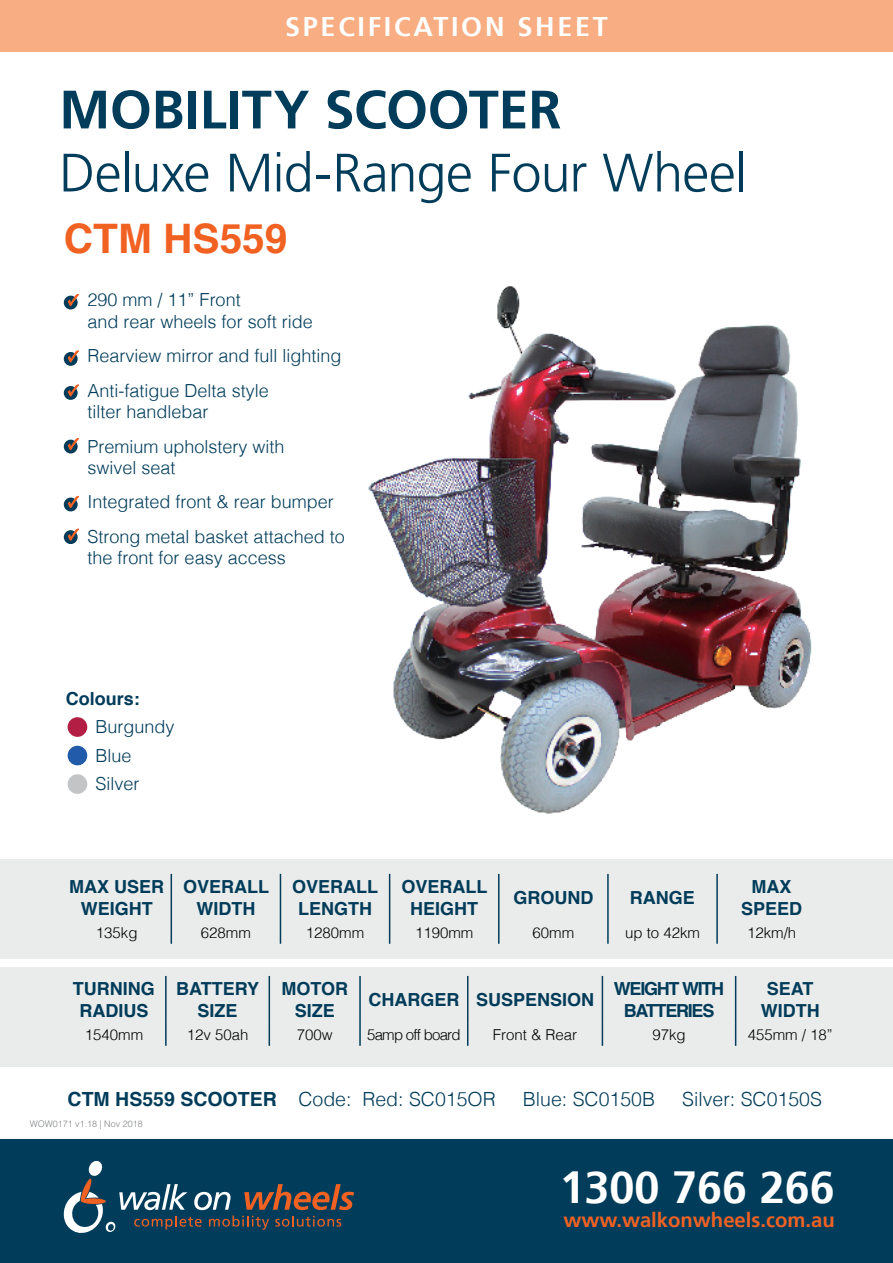
<style>
.page{position:relative;width:893px;height:1263px;background:#fff}
.page>*{position:absolute;margin:0;border:0;box-sizing:border-box;transform-origin:0 0}
.t1{font:300 54px "Frutiger LT Std";letter-spacing:-.015em;color:#013d5b}
.t2{font:700 54px "Frutiger LT Std";letter-spacing:-.005em;color:#013d5b}
.t3{font:700 45px "Frutiger LT Std";color:#fff}
.t4{font:700 40.65px "Helvetica";color:#f16122}
.t5{font:700 27px "Frutiger LT Std";letter-spacing:.1em;color:#fff}
.t6{font:700 20.25px "Frutiger LT Std";color:#f16122}
.t7{font:300 19.5px "Helvetica";color:#003c5a}
.t8{font:300 18px/34.3px "Helvetica";color:#003c5a}
.t9{font:700 18px/21.6px "Helvetica";color:#003c5a;text-align:center}
.t10{font:700 18px/21.6px "Helvetica";letter-spacing:-.07em;color:#003c5a;text-align:center}
.t11{font:300 15px "Helvetica";color:#000}
.t12{font:300 15px "Helvetica";letter-spacing:-.05em;color:#000}
.t13{font:300 9px "Helvetica LT Std";color:#808285}
.s1{font-weight:700}
</style>
<div class="page">
<div style="left:0;top:0;width:893px;height:51px;background:#f9ad83"></div>
<div style="left:0;top:859px;width:893px;height:100px;background:#eaebeb"></div>
<div style="left:0;top:967px;width:893px;height:100px;background:#eaebeb"></div>
<div style="left:0;top:1140px;width:893px;height:123px;background:#013d5b"></div>
<svg style="left:64px;top:1161px;width:290px;height:72px"></svg>
<img style="left:368px;top:286px;width:444px;height:528px">
<div style="left:68px;top:717px;width:19px;height:20px;background:#b21e44;border-radius:50%"></div>
<div style="left:68px;top:746px;width:19px;height:19px;background:#225ba9;border-radius:50%"></div>
<div style="left:68px;top:774px;width:19px;height:20px;background:#c2c4c6;border-radius:50%"></div>
<hr style="left:171px;top:874px;width:1px;height:47px;background:#013d5b">
<hr style="left:280px;top:874px;width:1px;height:47px;background:#013d5b">
<hr style="left:389px;top:874px;width:1px;height:47px;background:#013d5b">
<hr style="left:498px;top:874px;width:1px;height:47px;background:#013d5b">
<hr style="left:607px;top:874px;width:2px;height:47px;background:#013d5b">
<hr style="left:716px;top:874px;width:2px;height:47px;background:#013d5b">
<svg style="left:171px;top:921px;width:1px;height:23px"></svg>
<svg style="left:280px;top:921px;width:1px;height:23px"></svg>
<svg style="left:389px;top:921px;width:1px;height:23px"></svg>
<svg style="left:498px;top:921px;width:1px;height:23px"></svg>
<hr style="left:607px;top:921px;width:2px;height:23px;background:#013d5b">
<hr style="left:716px;top:921px;width:2px;height:23px;background:#013d5b">
<hr style="left:165px;top:976px;width:2px;height:47px;background:#013d5b">
<hr style="left:269px;top:976px;width:1px;height:47px;background:#013d5b">
<hr style="left:359px;top:976px;width:2px;height:47px;background:#013d5b">
<hr style="left:467px;top:976px;width:1px;height:47px;background:#013d5b">
<hr style="left:602px;top:976px;width:1px;height:47px;background:#013d5b">
<hr style="left:735px;top:976px;width:1px;height:47px;background:#013d5b">
<hr style="left:165px;top:1023px;width:2px;height:23px;background:#013d5b">
<svg style="left:269px;top:1023px;width:1px;height:23px"></svg>
<hr style="left:359px;top:1023px;width:2px;height:23px;background:#013d5b">
<svg style="left:467px;top:1023px;width:1px;height:23px"></svg>
<svg style="left:602px;top:1023px;width:1px;height:23px"></svg>
<svg style="left:735px;top:1023px;width:1px;height:23px"></svg>
<div style="left:64px;top:296px;width:14px;height:13px;background:#003c5a;border-radius:50%"></div>
<svg style="left:67px;top:293px;width:12px;height:14px"></svg>
<div style="left:64px;top:352px;width:14px;height:14px;background:#003c5a;border-radius:50%"></div>
<svg style="left:67px;top:350px;width:12px;height:14px"></svg>
<div style="left:64px;top:386px;width:14px;height:14px;background:#003c5a;border-radius:50%"></div>
<svg style="left:67px;top:384px;width:12px;height:14px"></svg>
<div style="left:64px;top:498px;width:14px;height:13px;background:#003c5a;border-radius:50%"></div>
<svg style="left:67px;top:495px;width:12px;height:14px"></svg>
<div style="left:64px;top:440px;width:14px;height:13px;background:#003c5a;border-radius:50%"></div>
<svg style="left:67px;top:437px;width:12px;height:14px"></svg>
<div style="left:64px;top:530px;width:14px;height:14px;background:#003c5a;border-radius:50%"></div>
<svg style="left:67px;top:528px;width:12px;height:14px"></svg>
<h3 class="t5" style="left:285px;top:11px;width:324px">SPECIFICATION SHEET</h3>
<h1 class="t2" style="left:59px;top:78px;width:504px">MOBILITY SCOOTER</h1>
<h1 class="t1" style="left:59px;top:142px;width:689px">Deluxe Mid-Range Four Wheel</h1>
<h3 class="t4" style="left:64px;top:206px;width:225px">CTM HS559</h3>
<p class="t8" style="left:88px;top:288px;width:227px;line-height:21.6px">290 mm / 11” Front<br>and rear wheels for soft ride</p>
<p class="t8" style="left:88px;top:337px;width:256px">Rearview mirror and full lighting<br>Anti-fatigue Delta style</p>
<p class="t8" style="left:88px;top:393px;width:199px">tilter handlebar<br>Premium upholstery with</p>
<p class="t8" style="left:88px;top:449px;width:259px">swivel seat<br>Integrated front &amp; rear bumper<br>Strong metal basket attached to</p>
<p class="t8" style="left:88px;top:540px;width:200px">the front for easy access</p>
<p class="t9" style="left:66px;top:688px;width:75px">Colours:</p>
<p class="t8" style="left:95px;top:711px;width:81px;line-height:28.5px">Burgundy<br>Blue<br>Silver</p>
<p class="t9" style="left:69px;top:876px;width:97px">MAX USER<br>WEIGHT</p>
<p class="t9" style="left:183px;top:876px;width:88px">OVERALL<br>WIDTH</p>
<p class="t9" style="left:292px;top:876px;width:88px">OVERALL<br>LENGTH</p>
<p class="t9" style="left:401px;top:876px;width:88px">OVERALL<br>HEIGHT</p>
<p class="t9" style="left:513px;top:887px;width:81px">GROUND</p>
<p class="t9" style="left:630px;top:887px;width:66px">RANGE</p>
<p class="t9" style="left:741px;top:876px;width:63px">MAX<br>SPEED</p>
<p class="t11" style="left:96px;top:920px;width:43px">135kg</p>
<p class="t11" style="left:201px;top:920px;width:52px">628mm</p>
<p class="t11" style="left:306px;top:920px;width:60px">1280mm</p>
<p class="t11" style="left:415px;top:920px;width:60px">1190mm</p>
<p class="t11" style="left:533px;top:920px;width:43px">60mm</p>
<p class="t11" style="left:625px;top:920px;width:77px">up to 42km</p>
<p class="t11" style="left:747px;top:920px;width:51px">12km/h</p>
<p class="t9" style="left:73px;top:978px;width:83px">TURNING<br>RADIUS</p>
<p class="t9" style="left:176px;top:978px;width:85px">BATTERY<br>SIZE</p>
<p class="t9" style="left:281px;top:978px;width:68px">MOTOR<br>SIZE</p>
<p class="t9" style="left:368px;top:989px;width:227px">CHARGER SUSPENSION</p>
<p class="t10" style="left:614px;top:978px;width:112px">WEIGHT WITH<br>BATTERIES</p>
<p class="t9" style="left:761px;top:978px;width:60px">SEAT<br>WIDTH</p>
<p class="t11" style="left:85px;top:1022px;width:60px">1540mm</p>
<p class="t11" style="left:187px;top:1022px;width:63px">12v 50ah</p>
<p class="t11" style="left:297px;top:1022px;width:37px">700w</p>
<p class="t12" style="left:367px;top:1022px;width:95px">5amp off board</p>
<p class="t11" style="left:493px;top:1022px;width:86px">Front &amp; Rear</p>
<p class="t11" style="left:652px;top:1022px;width:35px">97kg</p>
<p class="t11" style="left:748px;top:1022px;width:87px">455mm / 18”</p>
<p class="t7" style="left:68px;top:1083px;width:430px"><span class="s1">CTM HS559 SCOOTER</span> Code: Red: SC015OR</p>
<p class="t7" style="left:523px;top:1083px;width:134px">Blue: SC0150B</p>
<p class="t7" style="left:682px;top:1083px;width:141px">Silver: SC0150S</p>
<p class="t13" style="left:30px;top:1118px;width:115px">WOW0171 v1.18 | Nov 2018</p>
<h2 class="t3" style="left:560px;top:1161px;width:276px">1300 766 266</h2>
<p class="t6" style="left:563px;top:1208px;width:273px">www.walkonwheels.com.au</p>
</div>
